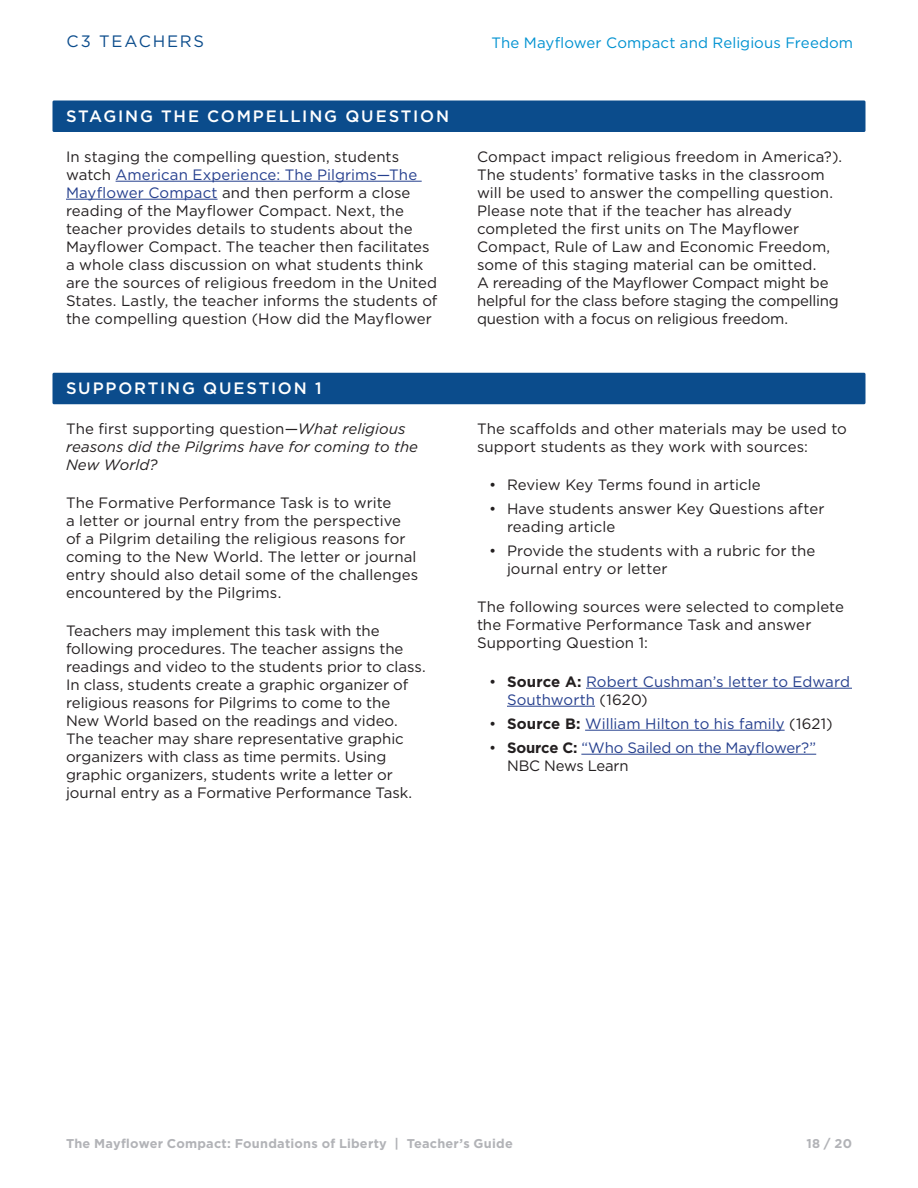
<style>
.page{position:relative;width:918px;height:1188px;background:#fff}
.page>*{position:absolute;margin:0;border:0;box-sizing:border-box;transform-origin:0 0}
.Section_Header{font:500 16.5px "Gotham";letter-spacing:.11em;color:#fff}
.t1{font:16.5px "Gotham";letter-spacing:.105em;color:#0b4c8c}
.t2{font:15px/18px "Gotham";color:#231f20}
.t3{font:15px/18px "Gotham";color:#253f8e}
.t4{font:italic 15px/18px "Gotham";color:#231f20}
.t5{font:15px "Gotham";letter-spacing:.01em;color:#0092d1}
.t6{font:700 12.75px "Gotham";letter-spacing:.02em;color:#b2b3b7}
.s1{color:#253f8e}
.s2{font-style:normal}
.s3{color:#231f20}
.s4{font-weight:700;color:#231f20}
</style>
<div class="page">
<div style="left:52px;top:100px;width:814px;height:32px;background:#0b4c8c;border-radius:2px"></div>
<hr style="left:116px;top:181px;width:306px;height:1px;background:#253f8e">
<hr style="left:66px;top:199px;width:152px;height:1px;background:#253f8e">
<div style="left:52px;top:373px;width:814px;height:31px;background:#0b4c8c;border-radius:2px"></div>
<hr style="left:586px;top:688px;width:266px;height:1px;background:#253f8e">
<hr style="left:507px;top:706px;width:88px;height:1px;background:#253f8e">
<hr style="left:585px;top:730px;width:200px;height:1px;background:#253f8e">
<hr style="left:581px;top:754px;width:235px;height:1px;background:#253f8e">
<p class="t1" style="left:67px;top:31px;width:139px">C3 TEACHERS</p>
<p class="t5" style="left:491px;top:33px;width:363px">The Mayflower Compact and Religious Freedom</p>
<p class="Section_Header" style="left:66px;top:105px;width:385px">STAGING THE COMPELLING QUESTION</p>
<p class="t2" style="left:66px;top:147px;width:373px">In staging the compelling question, students watch <span class="s1">American Experience: The Pilgrims—The Mayflower Compact</span> and then perform a close reading of the Mayflower Compact. Next, the teacher provides details to students about the Mayflower Compact. The teacher then facilitates a whole class discussion on what students think are the sources of religious freedom in the United States. Lastly, the teacher informs the students of the compelling question (How did the Mayflower</p>
<p class="t2" style="left:477px;top:147px;width:367px">Compact impact religious freedom in America?).<br>The students’ formative tasks in the classroom will be used to answer the compelling question.<br>Please note that if the teacher has already completed the first units on The Mayflower Compact, Rule of Law and Economic Freedom, some of this staging material can be omitted.<br>A rereading of the Mayflower Compact might be helpful for the class before staging the compelling question with a focus on religious freedom.</p>
<p class="Section_Header" style="left:66px;top:378px;width:257px">SUPPORTING QUESTION 1</p>
<p class="t4" style="left:66px;top:419px;width:354px"><span class="s2">The first supporting question—</span>What religious reasons did the Pilgrims have for coming to the<br>New World?</p>
<p class="t2" style="left:66px;top:494px;width:354px">The Formative Performance Task is to write<br>a letter or journal entry from the perspective of a Pilgrim detailing the religious reasons for coming to the New World. The letter or journal entry should also detail some of the challenges encountered by the Pilgrims.</p>
<p class="t2" style="left:66px;top:622px;width:361px">Teachers may implement this task with the following procedures. The teacher assigns the readings and video to the students prior to class.<br>In class, students create a graphic organizer of religious reasons for Pilgrims to come to the New World based on the readings and video.<br>The teacher may share representative graphic organizers with class as time permits. Using graphic organizers, students write a letter or journal entry as a Formative Performance Task.</p>
<p class="t2" style="left:477px;top:419px;width:371px">The scaffolds and other materials may be used to support students as they work with sources:</p>
<p class="t2" style="left:489px;top:476px;width:273px">• Review Key Terms found in article</p>
<p class="t2" style="left:507px;top:500px;width:319px;text-indent:-18px">• Have students answer Key Questions after reading article</p>
<p class="t2" style="left:507px;top:542px;width:310px;text-indent:-18px">• Provide the students with a rubric for the journal entry or letter</p>
<p class="t2" style="left:477px;top:598px;width:368px">The following sources were selected to complete the Formative Performance Task and answer<br>Supporting Question 1:</p>
<p class="t3" style="left:507px;top:672px;width:344px;text-indent:-18px"><span class="s3">•</span> <span class="s4">Source A:</span> Robert Cushman’s letter to Edward<br>Southworth <span class="s3">(1620)</span></p>
<p class="t3" style="left:489px;top:714px;width:345px"><span class="s3">•</span> <span class="s4">Source B:</span> William Hilton to his family <span class="s3">(1621)</span></p>
<p class="t3" style="left:507px;top:738px;width:311px;text-indent:-18px"><span class="s3">•</span> <span class="s4">Source C:</span> “Who Sailed on the Mayflower?”<br><span class="s3">NBC News Learn</span></p>
<p class="t6" style="left:66px;top:1135px;width:448px">The Mayflower Compact: Foundations of Liberty | Teacher’s Guide</p>
<p class="t6" style="left:806px;top:1135px;width:47px">18 / 20</p>
</div>
